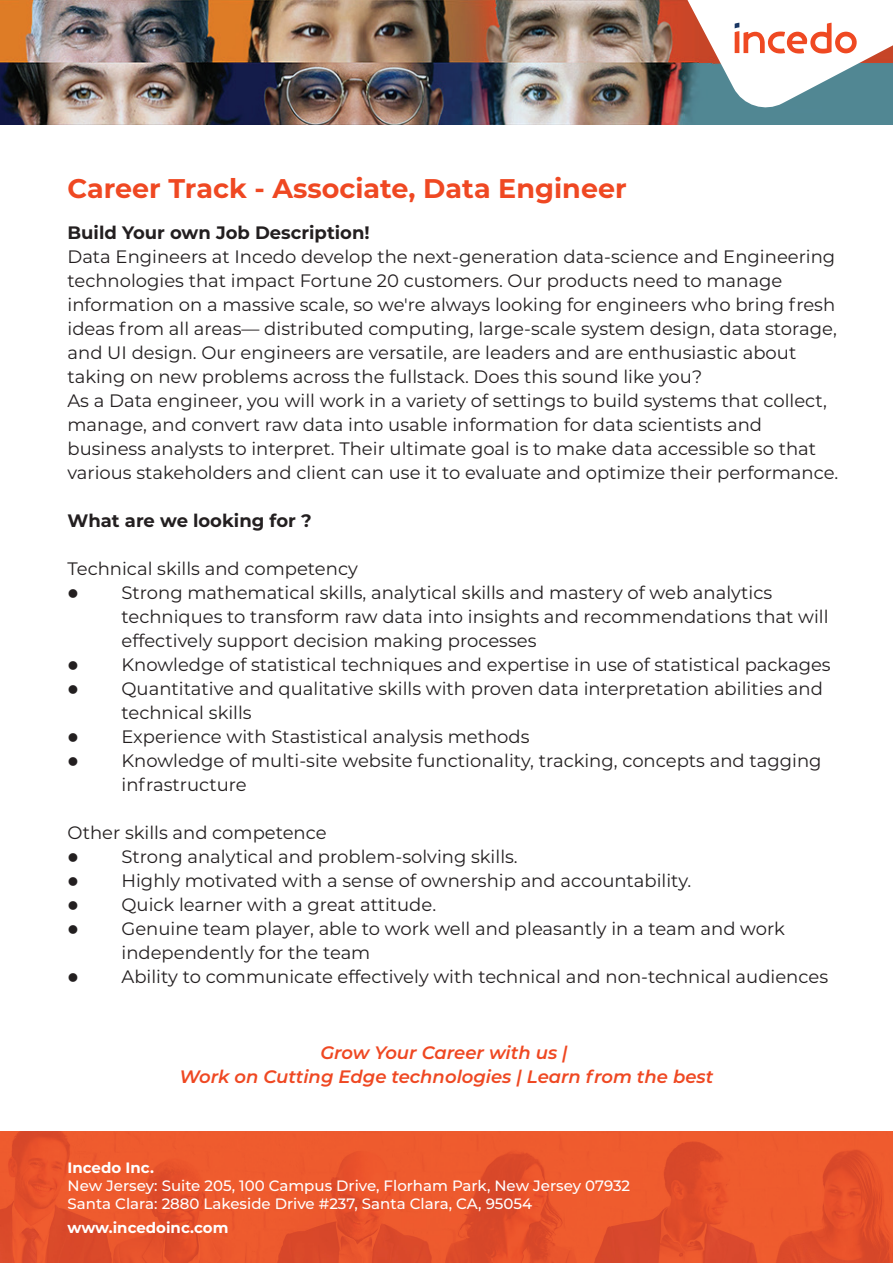
<style>
.page{position:relative;width:893px;height:1263px;background:#fff}
.page>*{position:absolute;margin:0;border:0;box-sizing:border-box;transform-origin:0 0}
.t1{font:700 27px "Montserrat";color:#ef4822}
.t2{font:18px/24px "Montserrat";color:#231f20}
.t3{font:italic 600 18px/24px "Montserrat";color:#ef4822;text-align:center}
.t4{font:700 18px "Montserrat";color:#231f20}
.t5{font:500 15px/18px "Montserrat";color:#fff}
.t6{font:700 15px "Montserrat";color:#fff}
</style>
<div class="page">
<img style="left:0;top:0;width:892px;height:125px">
<svg style="left:658px;top:0;width:234px;height:112px"></svg>
<img style="left:0;top:1131px;width:893px;height:132px">
<h1 class="t1" style="left:68px;top:169px;width:561px">Career Track - Associate, Data Engineer</h1>
<p class="t4" style="left:68px;top:220px;width:304px">Build Your own Job Description!</p>
<p class="t2" style="left:68px;top:244px;width:772px">Data Engineers at Incedo develop the next-generation data-science and Engineering technologies that impact Fortune 20 customers. Our products need to manage information on a massive scale, so we're always looking for engineers who bring fresh ideas from all areas— distributed computing, large-scale system design, data storage, and UI design. Our engineers are versatile, are leaders and are enthusiastic about taking on new problems across the fullstack. Does this sound like you?<br>As a Data engineer, you will work in a variety of settings to build systems that collect, manage, and convert raw data into usable information for data scientists and business analysts to interpret. Their ultimate goal is to make data accessible so that various stakeholders and client can use it to evaluate and optimize their performance.</p>
<p class="t4" style="left:68px;top:508px;width:246px">What are we looking for ?</p>
<p class="t2" style="left:68px;top:556px;width:292px">Technical skills and competency</p>
<p class="t2" style="left:122px;top:580px;width:708px;text-indent:-54px">● Strong mathematical skills, analytical skills and mastery of web analytics techniques to transform raw data into insights and recommendations that will effectively support decision making processes</p>
<p class="t2" style="left:68px;top:652px;width:765px">● Knowledge of statistical techniques and expertise in use of statistical packages</p>
<p class="t2" style="left:122px;top:676px;width:703px;text-indent:-54px">● Quantitative and qualitative skills with proven data interpretation abilities and technical skills</p>
<p class="t2" style="left:68px;top:724px;width:464px">● Experience with Stastistical analysis methods</p>
<p class="t2" style="left:122px;top:748px;width:701px;text-indent:-54px">● Knowledge of multi-site website functionality, tracking, concepts and tagging infrastructure</p>
<p class="t2" style="left:68px;top:820px;width:261px">Other skills and competence</p>
<p class="t2" style="left:68px;top:844px;width:452px">● Strong analytical and problem-solving skills.</p>
<p class="t2" style="left:68px;top:868px;width:625px">● Highly motivated with a sense of ownership and accountability.</p>
<p class="t2" style="left:68px;top:892px;width:370px">● Quick learner with a great attitude.</p>
<p class="t2" style="left:122px;top:916px;width:665px;text-indent:-54px">● Genuine team player, able to work well and pleasantly in a team and work independently for the team</p>
<p class="t2" style="left:68px;top:964px;width:762px">● Ability to communicate effectively with technical and non-technical audiences</p>
<p class="t3" style="left:180px;top:1039px;width:535px">Grow Your Career with us |<br>Work on Cutting Edge technologies | Learn from the best</p>
<p class="t6" style="left:68px;top:1157px;width:88px">Incedo Inc.</p>
<p class="t5" style="left:68px;top:1176px;width:564px">New Jersey: Suite 205, 100 Campus Drive, Florham Park, New Jersey 07932<br>Santa Clara: 2880 Lakeside Drive #237, Santa Clara, CA, 95054</p>
<p class="t6" style="left:68px;top:1217px;width:162px">www.incedoinc.com</p>
</div>
